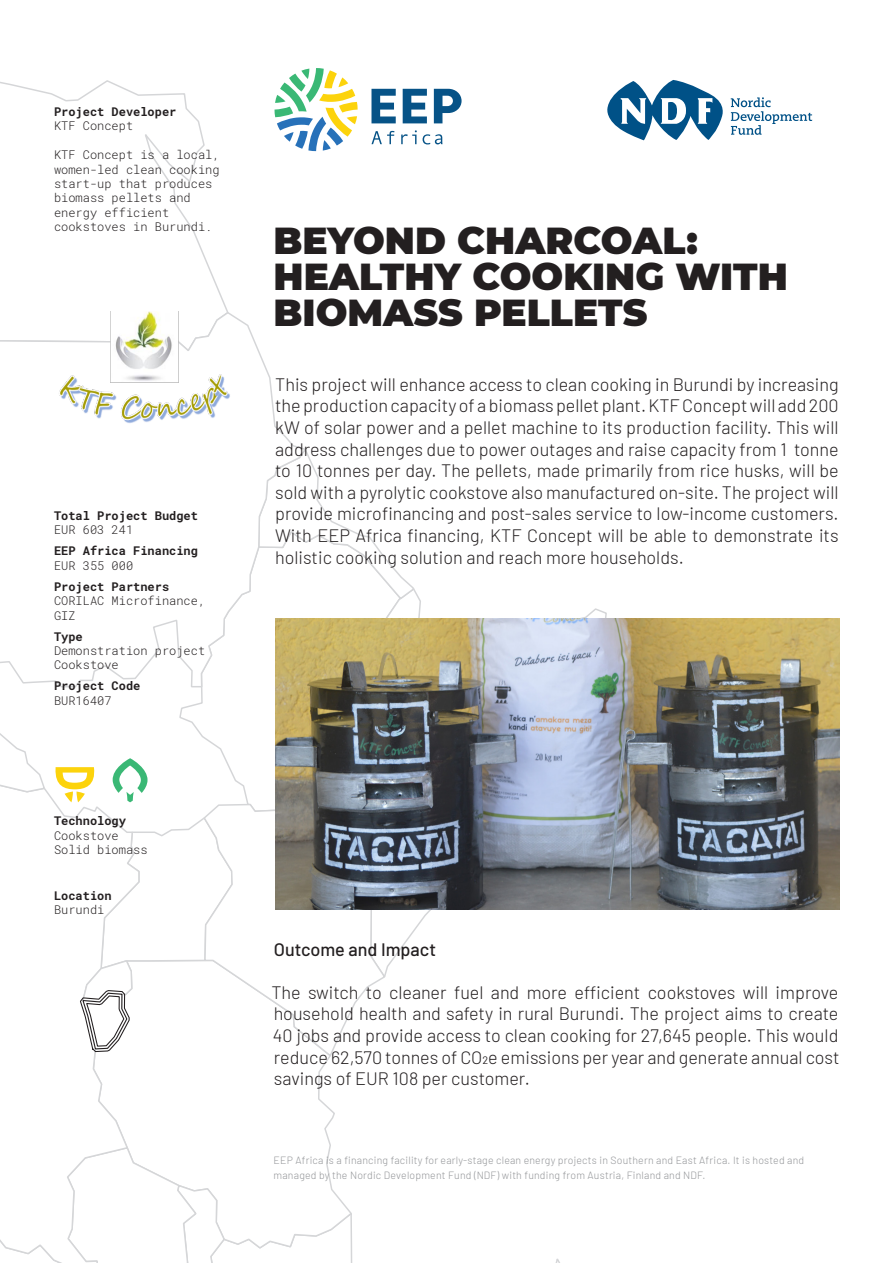
<style>
.page{position:relative;width:893px;height:1263px;background:#fff}
.page>*{position:absolute;margin:0;border:0;box-sizing:border-box;transform-origin:0 0}
.t1{font:900 37.5px/36px "Montserrat";color:#231f20}
.t2{font:300 18px/21.6px "Barlow";color:#231f20;text-align:justify}
.t3{font:500 18px "Barlow";color:#231f20}
.t4{font:300 12px/14.4px "Roboto Mono";color:#231f20}
.t5{font:700 12px/14.4px "Roboto Mono";color:#231f20}
.Index_List{font:300 10.5px/15px "Barlow";letter-spacing:.02em;color:#939598}
.s1{font-weight:300}
</style>
<div class="page">
<svg style="left:274px;top:68px;width:84px;height:83px"></svg>
<svg style="left:434px;top:89px;width:28px;height:34px"></svg>
<svg style="left:371px;top:89px;width:25px;height:34px"></svg>
<svg style="left:403px;top:89px;width:24px;height:34px"></svg>
<svg style="left:371px;top:131px;width:24px;height:13px"></svg>
<svg style="left:423px;top:134px;width:20px;height:10px"></svg>
<svg style="left:401px;top:130px;width:16px;height:14px"></svg>
<svg style="left:607px;top:80px;width:205px;height:60px"></svg>
<svg style="left:555px;top:1258px;width:5px;height:5px"></svg>
<svg style="left:308px;top:454px;width:116px;height:165px"></svg>
<svg style="left:0;top:80px;width:228px;height:231px"></svg>
<svg style="left:141px;top:1146px;width:212px;height:117px"></svg>
<svg style="left:0;top:790px;width:141px;height:473px"></svg>
<svg style="left:79px;top:816px;width:123px;height:242px"></svg>
<svg style="left:0;top:733px;width:46px;height:142px"></svg>
<svg style="left:0;top:311px;width:308px;height:378px"></svg>
<svg style="left:202px;top:803px;width:195px;height:255px"></svg>
<img style="left:275px;top:619px;width:564px;height:291px">
<svg style="left:55px;top:767px;width:41px;height:35px"></svg>
<img style="left:56px;top:312px;width:174px;height:112px">
<svg style="left:112px;top:758px;width:36px;height:44px"></svg>
<p class="t5" style="left:54px;top:104px;width:124px">Project Developer</p>
<p class="t4" style="left:54px;top:119px;width:81px">KTF Concept</p>
<p class="t4" style="left:54px;top:147px;width:167px">KTF Concept is a local, women-led clean cooking start-up that produces biomass pellets and energy efficient cookstoves in Burundi.</p>
<p class="t5" style="left:54px;top:508px;width:146px">Total Project Budget</p>
<p class="t4" style="left:54px;top:522px;width:81px">EUR 603 241</p>
<p class="t5" style="left:54px;top:543px;width:146px">EEP Africa Financing</p>
<p class="t4" style="left:54px;top:558px;width:81px">EUR 355 000</p>
<p class="t5" style="left:54px;top:579px;width:117px">Project Partners</p>
<p class="t4" style="left:54px;top:593px;width:153px">CORILAC Microfinance,</p>
<p class="t4" style="left:54px;top:608px;width:23px">GIZ</p>
<p class="t5" style="left:54px;top:628px;width:30px">Type</p>
<p class="t4" style="left:54px;top:643px;width:153px">Demonstration project</p>
<p class="t4" style="left:54px;top:657px;width:66px">Cookstove</p>
<p class="t5" style="left:54px;top:678px;width:88px">Project Code</p>
<p class="t4" style="left:54px;top:693px;width:59px">BUR16407</p>
<p class="t5" style="left:54px;top:813px;width:73px">Technology</p>
<p class="t4" style="left:54px;top:828px;width:66px">Cookstove</p>
<p class="t4" style="left:54px;top:842px;width:95px">Solid biomass</p>
<p class="t5" style="left:54px;top:888px;width:59px">Location<br><span class="s1">Burundi</span></p>
<p class="t1" style="left:274px;top:221px;width:516px">BEYOND CHARCOAL:<br>HEALTHY COOKING WITH<br>BIOMASS PELLETS</p>
<p class="t2" style="left:275px;top:372px;width:565px">This project will enhance access to clean cooking in Burundi by increasing the production capacity of a biomass pellet plant. KTF Concept will add 200 kW of solar power and a pellet machine to its production facility. This will address challenges due to power outages and raise capacity from 1 tonne to 10 tonnes per day. The pellets, made primarily from rice husks, will be sold with a pyrolytic cookstove also manufactured on-site. The project will provide microfinancing and post-sales service to low-income customers.<br>With EEP Africa financing, KTF Concept will be able to demonstrate its holistic cooking solution and reach more households.</p>
<p class="t3" style="left:274px;top:936px;width:164px">Outcome and Impact</p>
<p class="t2" style="left:271px;top:980px;width:570px">The switch to cleaner fuel and more efficient cookstoves will improve household health and safety in rural Burundi. The project aims to create 40 jobs and provide access to clean cooking for 27,645 people. This would reduce 62,570 tonnes of CO2e emissions per year and generate annual cost savings of EUR 108 per customer.</p>
<p class="Index_List" style="left:274px;top:1152px;width:532px">EEP Africa is a financing facility for early-stage clean energy projects in Southern and East Africa. It is hosted and managed by the Nordic Development Fund (NDF) with funding from Austria, Finland and NDF.</p>
</div>
